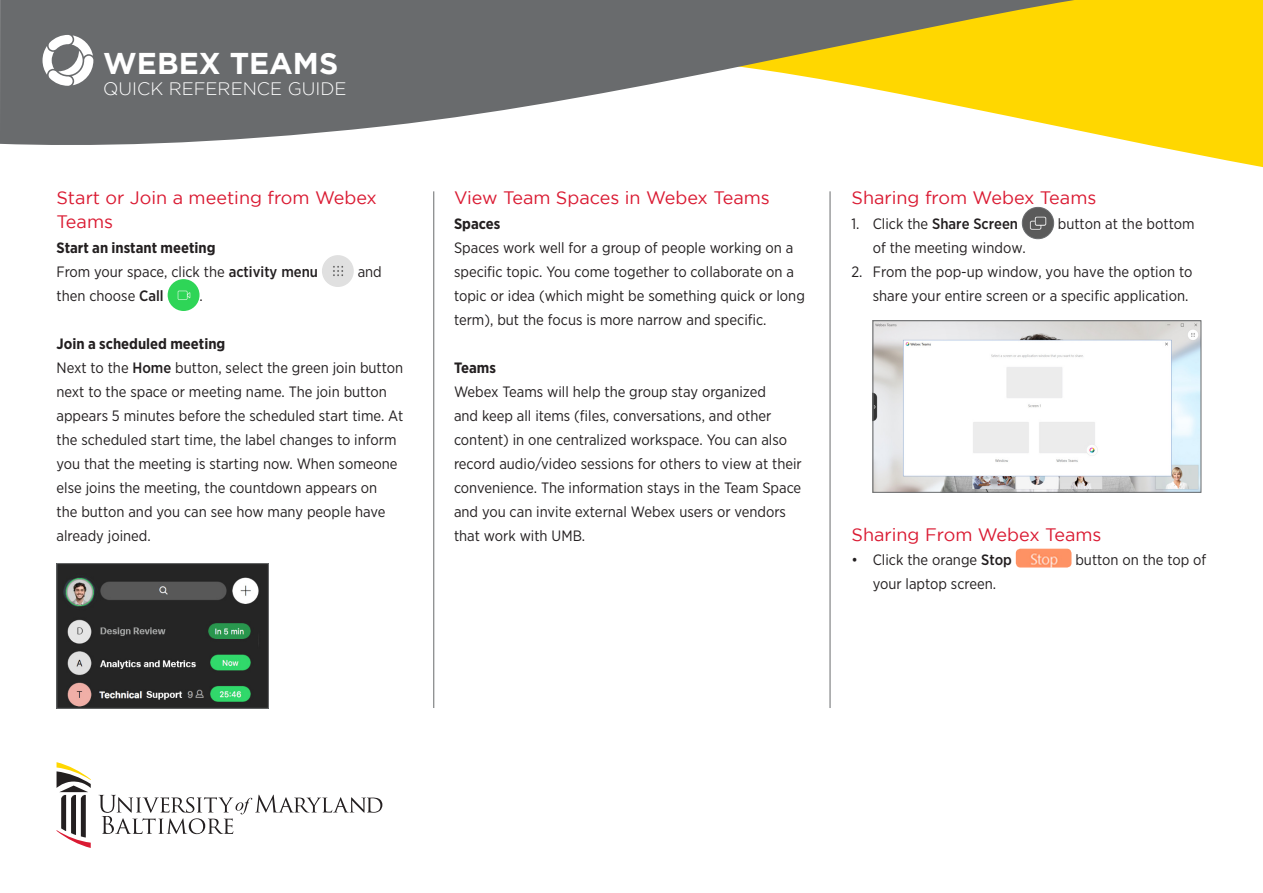
<style>
.page{position:relative;width:1263px;height:893px;background:#fff}
.page>*{position:absolute;margin:0;border:0;box-sizing:border-box;transform-origin:0 0}
.t1{font:700 30px "Gotham";color:#fff}
.t2{font:18px/24px "Gotham";color:#da1a32}
.t3{font:300 18px "Gotham";color:#fff}
.t4{font:15px/24px "Gotham Narrow";color:#231f20}
.t5{font:500 15px "Gotham Narrow";color:#231f20}
.t6{font:700 15px "Gotham Narrow";color:#231f20}
.s1{font-weight:700}
.s2{font-weight:500}
.s3{font-weight:400}
</style>
<div class="page">
<svg style="left:434px;top:147px;width:829px;height:76px"></svg>
<svg style="left:0;top:0;width:1263px;height:147px;fill:#696b6d"></svg>
<svg style="left:57px;top:762px;width:34px;height:86px"></svg>
<svg style="left:99px;top:795px;width:283px;height:39px"></svg>
<svg style="left:43px;top:35px;width:50px;height:51px"></svg>
<img style="left:322px;top:255px;width:32px;height:32px;border-radius:16px">
<img style="left:168px;top:279px;width:32px;height:32px;border-radius:16px">
<img style="left:59px;top:565px;width:208px;height:141px">
<div style="left:57px;top:563px;width:212px;height:145px;border:1px solid #696b6d"></div>
<img style="left:1022px;top:207px;width:32px;height:32px;border-radius:16px">
<div style="left:1022px;top:207px;width:32px;height:32px;border:1px solid #696b6d;border-radius:50%"></div>
<img style="left:875px;top:323px;width:324px;height:167px">
<img style="left:1016px;top:549px;width:55px;height:18px">
<hr style="left:433px;top:191px;width:1px;height:517px;background:#696b6d">
<hr style="left:830px;top:191px;width:1px;height:517px;background:#696b6d">
<h1 class="t1" style="left:103px;top:46px;width:236px">WEBEX TEAMS</h1>
<p class="t3" style="left:103px;top:79px;width:245px">QUICK REFERENCE GUIDE</p>
<p class="t2" style="left:57px;top:186px;width:322px">Start or Join a meeting from Webex<br>Teams</p>
<p class="t4" style="left:57px;top:235px;width:263px"><span class="s1">Start an instant meeting<br></span>From your space, click the <span class="s2">activity menu</span></p>
<p class="t4" style="left:358px;top:259px;width:26px">and</p>
<p class="t4" style="left:57px;top:283px;width:109px">then choose <span class="s2">Call</span></p>
<p class="t4" style="left:200px;top:283px;width:5px">.</p>
<p class="t4" style="left:57px;top:331px;width:348px"><span class="s1">Join a scheduled meeting<br></span>Next to the <span class="s2">Home</span> button, select the green join button next to the space or meeting name. The join button appears 5 minutes before the scheduled start time. At the scheduled start time, the label changes to inform you that the meeting is starting now. When someone else joins the meeting, the countdown appears on<br>the button and you can see how many people have already joined.</p>
<p class="t2" style="left:454px;top:186px;width:317px">View Team Spaces in Webex Teams</p>
<p class="t6" style="left:454px;top:214px;width:48px">Spaces</p>
<p class="t4" style="left:454px;top:235px;width:352px">Spaces work well for a group of people working on a specific topic. You come together to collaborate on a topic or idea (which might be something quick or long term), but the focus is more narrow and specific.</p>
<p class="t6" style="left:454px;top:358px;width:43px">Teams</p>
<p class="t4" style="left:454px;top:379px;width:349px">Webex Teams will help the group stay organized<br>and keep all items (files, conversations, and other content) in one centralized workspace. You can also record audio/video sessions for others to view at their convenience. The information stays in the Team Space and you can invite external Webex users or vendors that work with UMB.</p>
<p class="t2" style="left:851px;top:186px;width:246px">Sharing from Webex Teams</p>
<p class="t5" style="left:851px;top:214px;width:168px"><span class="s3">1. Click the</span> Share Screen</p>
<p class="t4" style="left:1058px;top:211px;width:138px">button at the bottom</p>
<p class="t4" style="left:873px;top:235px;width:155px">of the meeting window.</p>
<p class="t4" style="left:851px;top:259px;width:342px;text-align:right">2. From the pop-up window, you have the option to share your entire screen or a specific application.</p>
<p class="t2" style="left:851px;top:522px;width:252px">Sharing From Webex Teams</p>
<p class="t4" style="left:851px;top:547px;width:162px">• Click the orange <span class="s2">Stop</span></p>
<p class="t4" style="left:1075px;top:547px;width:132px">button on the top of</p>
<p class="t4" style="left:873px;top:571px;width:125px">your laptop screen.</p>
</div>
